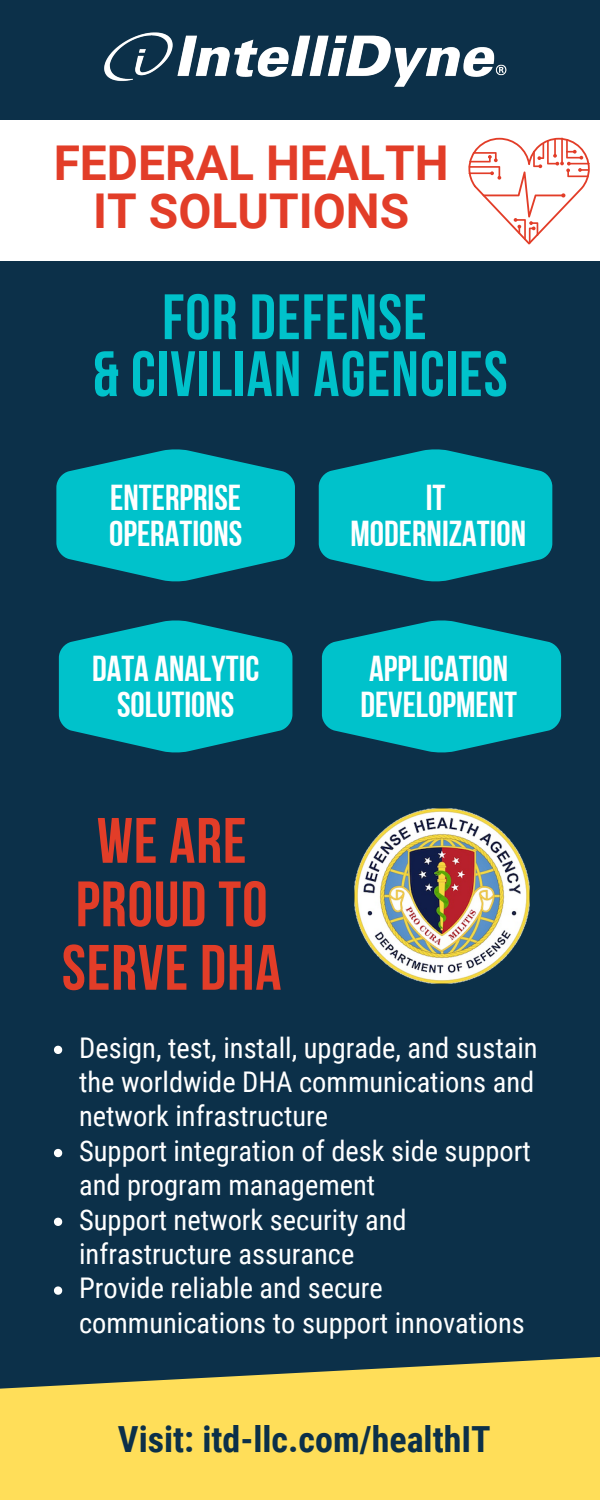
<style>
.page{position:relative;width:600px;height:1500px;background:#0c3049}
.page>*{position:absolute;margin:0;border:0;box-sizing:border-box;transform-origin:0 0}
.t1{font:64px/56.9px "Bebas Neue Cyrillic";letter-spacing:.02em;color:#00c2cb;text-align:center}
.t2{font:64px/63.5px "Bebas Neue Cyrillic";letter-spacing:.015em;color:#e23d28;text-align:center}
.t3{font:700 48px/47.9px "Roboto";color:#e23d28;text-align:center}
.t4{font:36px/35.8px "Bebas Neue Cyrillic";color:#fff}
.t5{font:700 36px "Roboto Condensed";color:#0c3049}
.t6{font:28.5px/34.4px "Roboto Condensed";color:#fff}
</style>
<div class="page">
<svg style="left:0;top:1356px;width:600px;height:144px;background:#e2c957"></svg>
<img style="left:104px;top:32px;width:403px;height:55px">
<div style="left:0;top:120px;width:600px;height:141px;background:#fff"></div>
<svg style="left:56px;top:449px;width:239px;height:133px"></svg>
<img style="left:355px;top:809px;width:175px;height:174px">
<svg style="left:54px;top:1046px;width:8px;height:8px"></svg>
<svg style="left:54px;top:1149px;width:8px;height:8px"></svg>
<svg style="left:54px;top:1218px;width:8px;height:8px"></svg>
<svg style="left:54px;top:1286px;width:8px;height:9px"></svg>
<svg style="left:468px;top:138px;width:122px;height:106px"></svg>
<svg style="left:322px;top:620px;width:239px;height:133px"></svg>
<svg style="left:59px;top:620px;width:233px;height:133px"></svg>
<svg style="left:319px;top:449px;width:233px;height:133px"></svg>
<h2 class="t3" style="left:54px;top:139px;width:397px">FEDERAL HEALTH<br>IT SOLUTIONS</h2>
<h1 class="t1" style="left:92px;top:295px;width:417px">FOR DEFENSE<br>&amp; CIVILIAN AGENCIES</h1>
<p class="t4" style="left:109px;top:483px;width:135px">ENTERPRISE<br>OPERATIONS</p>
<p class="t4" style="left:92px;top:654px;width:169px;text-align:center">DATA ANALYTIC<br>SOLUTIONS</p>
<h1 class="t2" style="left:62px;top:815px;width:221px">WE ARE<br>PROUD TO<br>SERVE DHA</h1>
<p class="t4" style="left:351px;top:483px;width:177px;text-align:center">IT<br>MODERNIZATION</p>
<p class="t4" style="left:360px;top:654px;width:158px">APPLICATION<br>DEVELOPMENT</p>
<p class="t6" style="left:79px;top:1031px;width:460px">Design, test, install, upgrade, and sustain the worldwide DHA communications and network infrastructure<br>Support integration of desk side support and program management<br>Support network security and infrastructure assurance<br>Provide reliable and secure communications to support innovations</p>
<p class="t5" style="left:118px;top:1419px;width:374px">Visit: itd-llc.com/healthIT</p>
</div>
